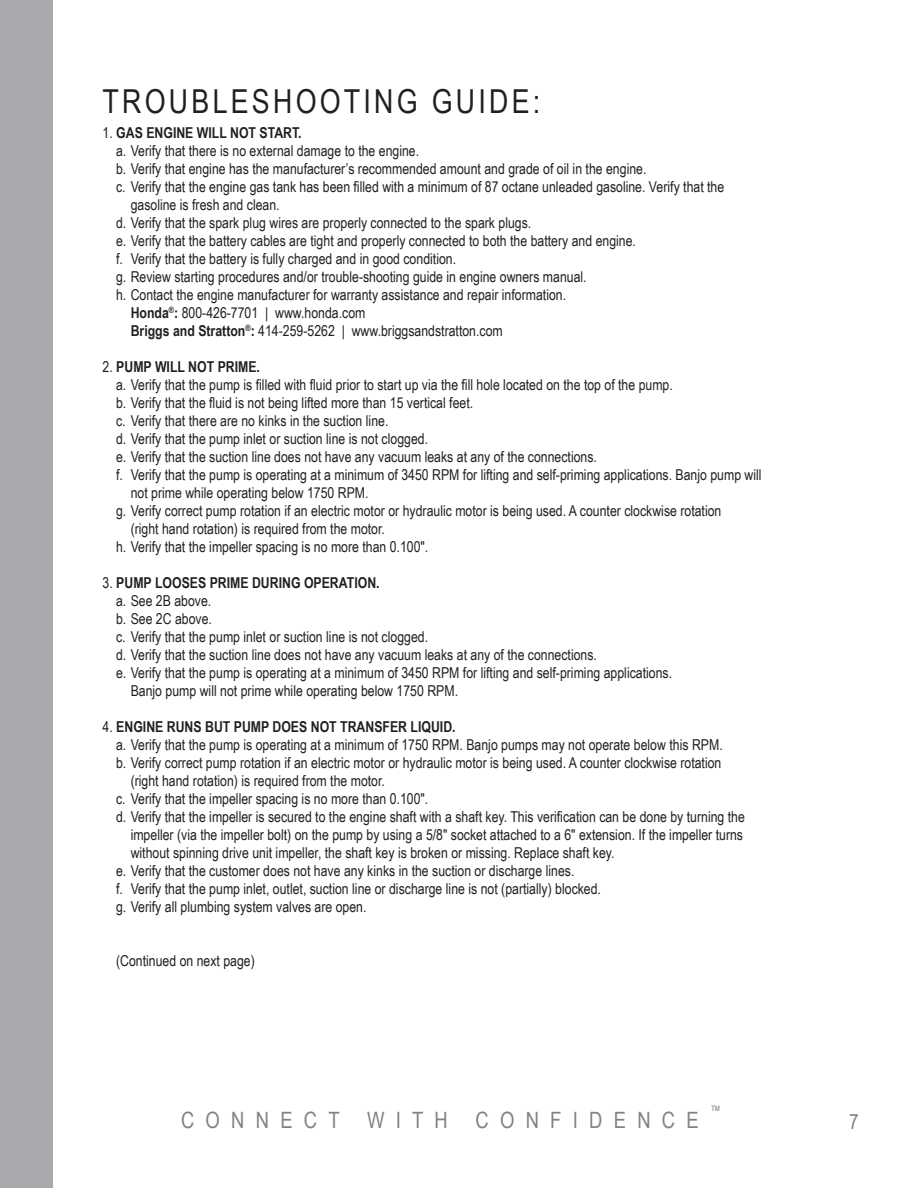
<style>
.page{position:relative;width:918px;height:1188px;background:#fff}
.page>*{position:absolute;margin:0;border:0;box-sizing:border-box;transform-origin:0 0}
.t1{font:33px "Arial Narrow";letter-spacing:.1em;color:#231f20}
.t2{font:22.5px "Arial Narrow";letter-spacing:.5em;color:#808285}
.t3{font:21px "Arial Narrow";color:#808285}
.t4{font:15px "Arial Narrow";color:#231f20}
.t5{font:700 15px "Arial Narrow";color:#231f20}
.t6{font:13.05px "Arial Narrow";color:#808285}
.s1{font-weight:400}
.s2{font-weight:700}
</style>
<div class="page">
<div style="left:0;top:0;width:53px;height:1188px;background:#a8a9ad"></div>
<h1 class="t1" style="left:103px;top:77px;width:439px">TROUBLESHOOTING GUIDE:</h1>
<p class="t5" style="left:103px;top:121px;width:201px"><span class="s1">1.</span> GAS ENGINE WILL NOT START.</p>
<p class="t4" style="left:116px;top:139px;width:305px">a. Verify that there is no external damage to the engine.</p>
<p class="t4" style="left:116px;top:157px;width:532px">b. Verify that engine has the manufacturer’s recommended amount and grade of oil in the engine.</p>
<p class="t4" style="left:116px;top:175px;width:610px">c. Verify that the engine gas tank has been filled with a minimum of 87 octane unleaded gasoline. Verify that the</p>
<p class="t4" style="left:131px;top:193px;width:151px">gasoline is fresh and clean.</p>
<p class="t4" style="left:116px;top:211px;width:417px">d. Verify that the spark plug wires are properly connected to the spark plugs.</p>
<p class="t4" style="left:116px;top:229px;width:521px">e. Verify that the battery cables are tight and properly connected to both the battery and engine.</p>
<p class="t4" style="left:116px;top:247px;width:342px">f. Verify that the battery is fully charged and in good condition.</p>
<p class="t4" style="left:116px;top:265px;width:472px">g. Review starting procedures and/or trouble-shooting guide in engine owners manual.</p>
<p class="t4" style="left:116px;top:283px;width:452px">h. Contact the engine manufacturer for warranty assistance and repair information.</p>
<p class="t4" style="left:131px;top:301px;width:236px"><span class="s2">Honda</span><sup>®</sup><span class="s2">:</span> 800-426-7701 | www.honda.com</p>
<p class="t4" style="left:131px;top:319px;width:374px"><span class="s2">Briggs and Stratton</span><sup>®</sup><span class="s2">:</span> 414-259-5262 | www.briggsandstratton.com</p>
<p class="t5" style="left:103px;top:355px;width:159px"><span class="s1">2.</span> PUMP WILL NOT PRIME.</p>
<p class="t4" style="left:116px;top:373px;width:558px">a. Verify that the pump is filled with fluid prior to start up via the fill hole located on the top of the pump.</p>
<p class="t4" style="left:116px;top:391px;width:359px">b. Verify that the fluid is not being lifted more than 15 vertical feet.</p>
<p class="t4" style="left:116px;top:409px;width:274px">c. Verify that there are no kinks in the suction line.</p>
<p class="t4" style="left:116px;top:427px;width:314px">d. Verify that the pump inlet or suction line is not clogged.</p>
<p class="t4" style="left:116px;top:445px;width:482px">e. Verify that the suction line does not have any vacuum leaks at any of the connections.</p>
<p class="t4" style="left:116px;top:463px;width:647px">f. Verify that the pump is operating at a minimum of 3450 RPM for lifting and self-priming applications. Banjo pump will</p>
<p class="t4" style="left:131px;top:481px;width:239px">not prime while operating below 1750 RPM.</p>
<p class="t4" style="left:116px;top:499px;width:607px">g. Verify correct pump rotation if an electric motor or hydraulic motor is being used. A counter clockwise rotation</p>
<p class="t4" style="left:131px;top:517px;width:256px">(right hand rotation) is required from the motor.</p>
<p class="t4" style="left:116px;top:535px;width:314px">h. Verify that the impeller spacing is no more than 0.100″.</p>
<p class="t5" style="left:103px;top:571px;width:279px"><span class="s1">3.</span> PUMP LOOSES PRIME DURING OPERATION.</p>
<p class="t4" style="left:116px;top:589px;width:97px">a. See 2B above.</p>
<p class="t4" style="left:116px;top:607px;width:97px">b. See 2C above.</p>
<p class="t4" style="left:116px;top:625px;width:314px">c. Verify that the pump inlet or suction line is not clogged.</p>
<p class="t4" style="left:116px;top:643px;width:482px">d. Verify that the suction line does not have any vacuum leaks at any of the connections.</p>
<p class="t4" style="left:116px;top:661px;width:558px">e. Verify that the pump is operating at a minimum of 3450 RPM for lifting and self-priming applications.</p>
<p class="t4" style="left:131px;top:679px;width:329px">Banjo pump will not prime while operating below 1750 RPM.</p>
<p class="t5" style="left:103px;top:715px;width:355px"><span class="s1">4.</span> ENGINE RUNS BUT PUMP DOES NOT TRANSFER LIQUID.</p>
<p class="t4" style="left:116px;top:733px;width:608px">a. Verify that the pump is operating at a minimum of 1750 RPM. Banjo pumps may not operate below this RPM.</p>
<p class="t4" style="left:116px;top:751px;width:607px">b. Verify correct pump rotation if an electric motor or hydraulic motor is being used. A counter clockwise rotation</p>
<p class="t4" style="left:131px;top:769px;width:256px">(right hand rotation) is required from the motor.</p>
<p class="t4" style="left:116px;top:787px;width:314px">c. Verify that the impeller spacing is no more than 0.100″.</p>
<p class="t4" style="left:116px;top:805px;width:630px">d. Verify that the impeller is secured to the engine shaft with a shaft key. This verification can be done by turning the</p>
<p class="t4" style="left:131px;top:823px;width:614px">impeller (via the impeller bolt) on the pump by using a 5/8″ socket attached to a 6″ extension. If the impeller turns</p>
<p class="t4" style="left:131px;top:841px;width:485px">without spinning drive unit impeller, the shaft key is broken or missing. Replace shaft key.</p>
<p class="t4" style="left:116px;top:859px;width:460px">e. Verify that the customer does not have any kinks in the suction or discharge lines.</p>
<p class="t4" style="left:116px;top:877px;width:486px">f. Verify that the pump inlet, outlet, suction line or discharge line is not (partially) blocked.</p>
<p class="t4" style="left:116px;top:895px;width:252px">g. Verify all plumbing system valves are open.</p>
<p class="t4" style="left:116px;top:949px;width:140px">(Continued on next page)</p>
<h2 class="t2" style="left:181px;top:1104px;width:519px">CONNECT WITH CONFIDENCE</h2>
<p class="t6" style="left:710px;top:1101px;width:12px">™</p>
<h3 class="t3" style="left:849px;top:1106px;width:11px">7</h3>
</div>
